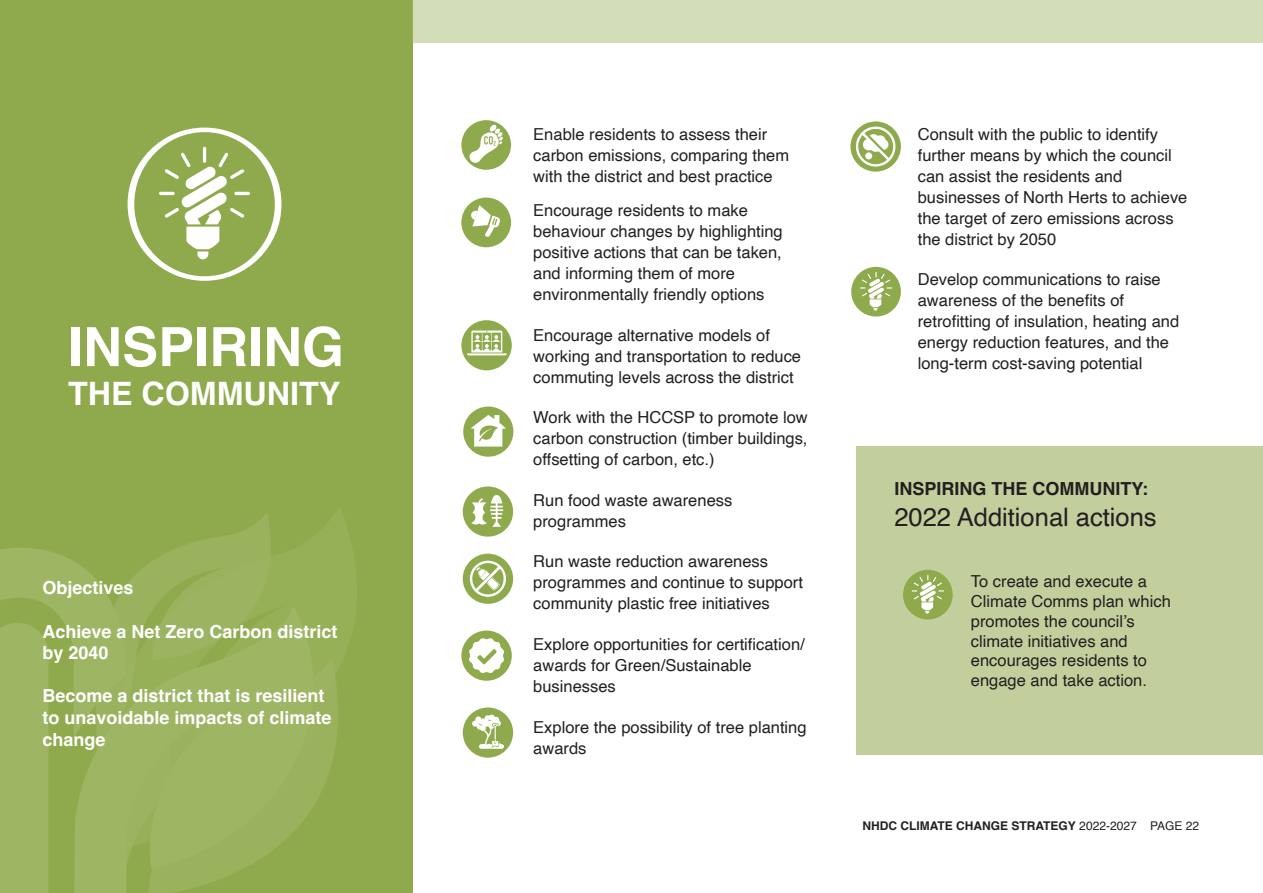
<style>
.page{position:relative;width:1263px;height:893px;background:#fff}
.page>*{position:absolute;margin:0;border:0;box-sizing:border-box;transform-origin:0 0}
.t1{font:700 54px "Helvetica";color:#fff}
.t2{font:700 32.25px "Helvetica";color:#fff}
.t3{font:25.5px "Helvetica";color:#231f20}
.t4{font:700 18px/21.6px "Helvetica";color:#fff}
.t5{font:700 18px "Helvetica";color:#231f20}
.t6{font:16.5px "Helvetica";color:#231f20}
.t7{font:700 12px "Helvetica";color:#231f20}
.s1{font-weight:400}
</style>
<div class="page">
<div style="left:0;top:0;width:412px;height:893px;background:#8faa4c"></div>
<svg style="left:271px;top:508px;width:86px;height:149px;fill:#96b058"></svg>
<svg style="left:0;top:514px;width:271px;height:91px"></svg>
<svg style="left:0;top:605px;width:343px;height:288px;fill:#9eb564"></svg>
<div style="left:128px;top:128px;width:153px;height:153px;background:#fff;border-radius:50%"></div>
<svg style="left:134px;top:132px;width:141px;height:144px"></svg>
<svg style="left:461px;top:120px;width:50px;height:50px"></svg>
<svg style="left:459px;top:196px;width:54px;height:53px"></svg>
<div style="left:461px;top:198px;width:50px;height:49px;background:#8faa4c;border-radius:50%"></div>
<svg style="left:471px;top:205px;width:29px;height:32px"></svg>
<div style="left:461px;top:320px;width:51px;height:50px;background:#8faa4c;border-radius:50%"></div>
<svg style="left:467px;top:331px;width:40px;height:24px"></svg>
<svg style="left:463px;top:406px;width:50px;height:51px"></svg>
<div style="left:463px;top:486px;width:50px;height:51px;background:#8faa4c;border-radius:50%"></div>
<svg style="left:471px;top:495px;width:32px;height:32px"></svg>
<div style="left:463px;top:554px;width:50px;height:50px;background:#8faa4c;border-radius:50%"></div>
<svg style="left:470px;top:561px;width:36px;height:36px"></svg>
<div style="left:461px;top:631px;width:51px;height:50px;background:#8faa4c;border-radius:50%"></div>
<svg style="left:469px;top:638px;width:35px;height:36px"></svg>
<div style="left:463px;top:707px;width:50px;height:51px;background:#8faa4c;border-radius:50%"></div>
<svg style="left:472px;top:714px;width:32px;height:35px"></svg>
<svg style="left:850px;top:121px;width:51px;height:51px"></svg>
<svg style="left:856px;top:126px;width:39px;height:41px"></svg>
<svg style="left:851px;top:267px;width:50px;height:49px"></svg>
<div style="left:412px;top:0;width:851px;height:43px;background:#d2dcb8"></div>
<div style="left:856px;top:446px;width:407px;height:309px;background:#c3ce9d"></div>
<svg style="left:903px;top:570px;width:50px;height:49px"></svg>
<p class="t1" style="left:68px;top:314px;width:278px">INSPIRING</p>
<p class="t2" style="left:68px;top:374px;width:274px">THE COMMUNITY</p>
<p class="t4" style="left:43px;top:579px;width:93px">Objectives</p>
<p class="t4" style="left:43px;top:622px;width:297px">Achieve a Net Zero Carbon district by 2040</p>
<p class="t4" style="left:43px;top:687px;width:291px">Become a district that is resilient to unavoidable impacts of climate change</p>
<p class="t6" style="left:533px;top:121px;width:235px">Enable residents to assess their</p>
<p class="t6" style="left:533px;top:142px;width:257px">carbon emissions, comparing them</p>
<p class="t6" style="left:533px;top:163px;width:241px">with the district and best practice</p>
<p class="t6" style="left:533px;top:198px;width:216px">Encourage residents to make</p>
<p class="t6" style="left:533px;top:219px;width:251px">behaviour changes by highlighting</p>
<p class="t6" style="left:533px;top:240px;width:250px">positive actions that can be taken,</p>
<p class="t6" style="left:533px;top:261px;width:203px">and informing them of more</p>
<p class="t6" style="left:533px;top:282px;width:233px">environmentally friendly options</p>
<p class="t6" style="left:533px;top:322px;width:238px">Encourage alternative models of</p>
<p class="t6" style="left:533px;top:343px;width:269px">working and transportation to reduce</p>
<p class="t6" style="left:533px;top:364px;width:262px">commuting levels across the district</p>
<p class="t6" style="left:533px;top:405px;width:276px">Work with the HCCSP to promote low</p>
<p class="t6" style="left:533px;top:426px;width:276px">carbon construction (timber buildings,</p>
<p class="t6" style="left:533px;top:447px;width:183px">offsetting of carbon, etc.)</p>
<p class="t6" style="left:533px;top:487px;width:201px">Run food waste awareness</p>
<p class="t6" style="left:533px;top:508px;width:94px">programmes</p>
<p class="t6" style="left:533px;top:549px;width:236px">Run waste reduction awareness</p>
<p class="t6" style="left:533px;top:570px;width:271px">programmes and continue to support</p>
<p class="t6" style="left:533px;top:591px;width:238px">community plastic free initiatives</p>
<p class="t6" style="left:533px;top:631px;width:273px">Explore opportunities for certification/</p>
<p class="t6" style="left:533px;top:652px;width:220px">awards for Green/Sustainable</p>
<p class="t6" style="left:533px;top:673px;width:84px">businesses</p>
<p class="t6" style="left:533px;top:714px;width:275px">Explore the possibility of tree planting</p>
<p class="t6" style="left:533px;top:735px;width:55px">awards</p>
<p class="t6" style="left:918px;top:121px;width:242px">Consult with the public to identify</p>
<p class="t6" style="left:918px;top:142px;width:256px">further means by which the council</p>
<p class="t6" style="left:918px;top:163px;width:206px">can assist the residents and</p>
<p class="t6" style="left:918px;top:184px;width:271px">businesses of North Herts to achieve</p>
<p class="t6" style="left:918px;top:205px;width:257px">the target of zero emissions across</p>
<p class="t6" style="left:918px;top:226px;width:140px">the district by 2050</p>
<p class="t6" style="left:918px;top:267px;width:244px">Develop communications to raise</p>
<p class="t6" style="left:918px;top:288px;width:208px">awareness of the benefits of</p>
<p class="t6" style="left:918px;top:309px;width:263px">retrofitting of insulation, heating and</p>
<p class="t6" style="left:918px;top:330px;width:253px">energy reduction features, and the</p>
<p class="t6" style="left:918px;top:351px;width:226px">long-term cost-saving potential</p>
<p class="t5" style="left:894px;top:478px;width:255px">INSPIRING THE COMMUNITY:</p>
<p class="t3" style="left:894px;top:497px;width:264px">2022 Additional actions</p>
<p class="t6" style="left:971px;top:569px;width:178px">To create and execute a</p>
<p class="t6" style="left:971px;top:588px;width:201px">Climate Comms plan which</p>
<p class="t6" style="left:971px;top:608px;width:165px">promotes the council’s</p>
<p class="t6" style="left:971px;top:628px;width:158px">climate initiatives and</p>
<p class="t6" style="left:971px;top:648px;width:178px">encourages residents to</p>
<p class="t6" style="left:971px;top:668px;width:178px">engage and take action.</p>
<p class="t7" style="left:862px;top:818px;width:338px">NHDC CLIMATE CHANGE STRATEGY <span class="s1">2022-2027 PAGE 22</span></p>
</div>
